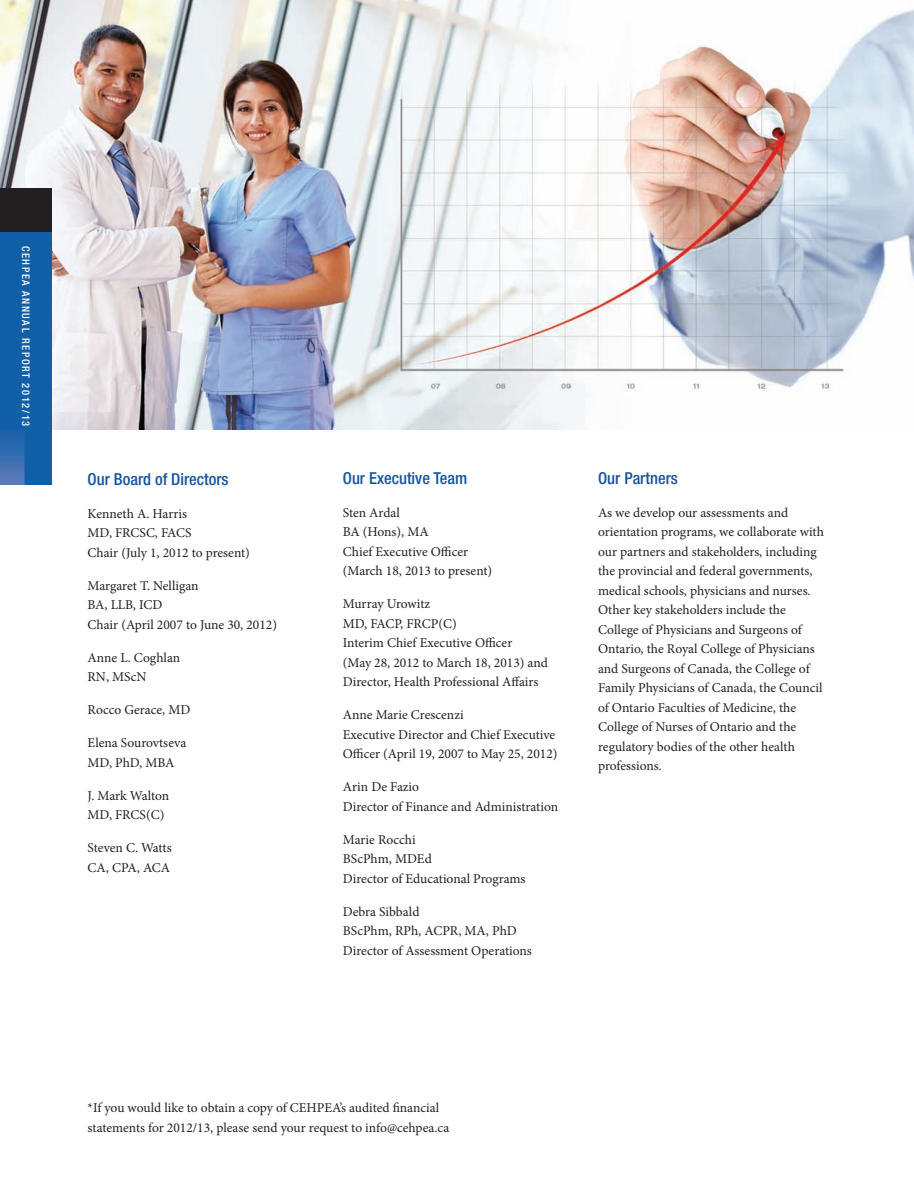
<style>
.page{position:relative;width:914px;height:1187px;background:#fff}
.page>*{position:absolute;margin:0;border:0;box-sizing:border-box;transform-origin:0 0}
.t1{font:500 condensed 16.5px "Helvetica Neue LT Std";color:#15539e}
.t2{font:13.5px/19.5px "Minion Pro";color:#231f20}
.t3{font:500 condensed 10.5px "Helvetica Neue LT Std";letter-spacing:.15em;color:#fff}
</style>
<div class="page">
<img style="left:0;top:0;width:913px;height:429px">
<div style="left:0;top:232px;width:52px;height:253px;background:#115fa6"></div>
<img style="left:0;top:430px;width:25px;height:55px">
<div style="left:0;top:189px;width:52px;height:43px;background:#231f20"></div>
<p class="t3" style="left:30px;top:246px;width:182px;rotate:90deg">CEHPEA ANNUAL REPORT 2012/13</p>
<p class="t1" style="left:88px;top:473px;width:142px">Our Board of Directors</p>
<p class="t2" style="left:88px;top:505px;width:164px">Kenneth A. Harris<br>MD, FRCSC, FACS<br>Chair (July 1, 2012 to present)</p>
<p class="t2" style="left:88px;top:577px;width:191px">Margaret T. Nelligan<br>BA, LLB, ICD<br>Chair (April 2007 to June 30, 2012)</p>
<p class="t2" style="left:88px;top:649px;width:94px">Anne L. Coghlan<br>RN, MScN</p>
<p class="t2" style="left:88px;top:701px;width:104px">Rocco Gerace, MD</p>
<p class="t2" style="left:88px;top:734px;width:100px">Elena Sourovtseva<br>MD, PhD, MBA</p>
<p class="t2" style="left:88px;top:787px;width:83px">J. Mark Walton<br>MD, FRCS(C)</p>
<p class="t2" style="left:88px;top:839px;width:86px">Steven C. Watts<br>CA, CPA, ACA</p>
<p class="t1" style="left:343px;top:472px;width:126px">Our Executive Team</p>
<p class="t2" style="left:343px;top:504px;width:151px">Sten Ardal<br>BA (Hons), MA<br>Chief Executive Officer (March 18, 2013 to present)</p>
<p class="t2" style="left:343px;top:595px;width:206px">Murray Urowitz<br>MD, FACP, FRCP(C)<br>Interim Chief Executive Officer<br>(May 28, 2012 to March 18, 2013) and<br>Director, Health Professional Affairs</p>
<p class="t2" style="left:343px;top:706px;width:216px">Anne Marie Crescenzi<br>Executive Director and Chief Executive<br>Officer (April 19, 2007 to May 25, 2012)</p>
<p class="t2" style="left:343px;top:778px;width:217px">Arin De Fazio<br>Director of Finance and Administration</p>
<p class="t2" style="left:343px;top:831px;width:184px">Marie Rocchi<br>BScPhm, MDEd<br>Director of Educational Programs</p>
<p class="t2" style="left:343px;top:903px;width:190px">Debra Sibbald<br>BScPhm, RPh, ACPR, MA, PhD<br>Director of Assessment Operations</p>
<p class="t1" style="left:598px;top:472px;width:81px">Our Partners</p>
<p class="t2" style="left:598px;top:504px;width:227px">As we develop our assessments and orientation programs, we collaborate with our partners and stakeholders, including the provincial and federal governments, medical schools, physicians and nurses.<br>Other key stakeholders include the College of Physicians and Surgeons of Ontario, the Royal College of Physicians and Surgeons of Canada, the College of Family Physicians of Canada, the Council of Ontario Faculties of Medicine, the College of Nurses of Ontario and the regulatory bodies of the other health professions.</p>
<p class="t2" style="left:88px;top:1099px;width:363px">*If you would like to obtain a copy of CEHPEA’s audited financial statements for 2012/13, please send your request to info@cehpea.ca</p>
</div>
